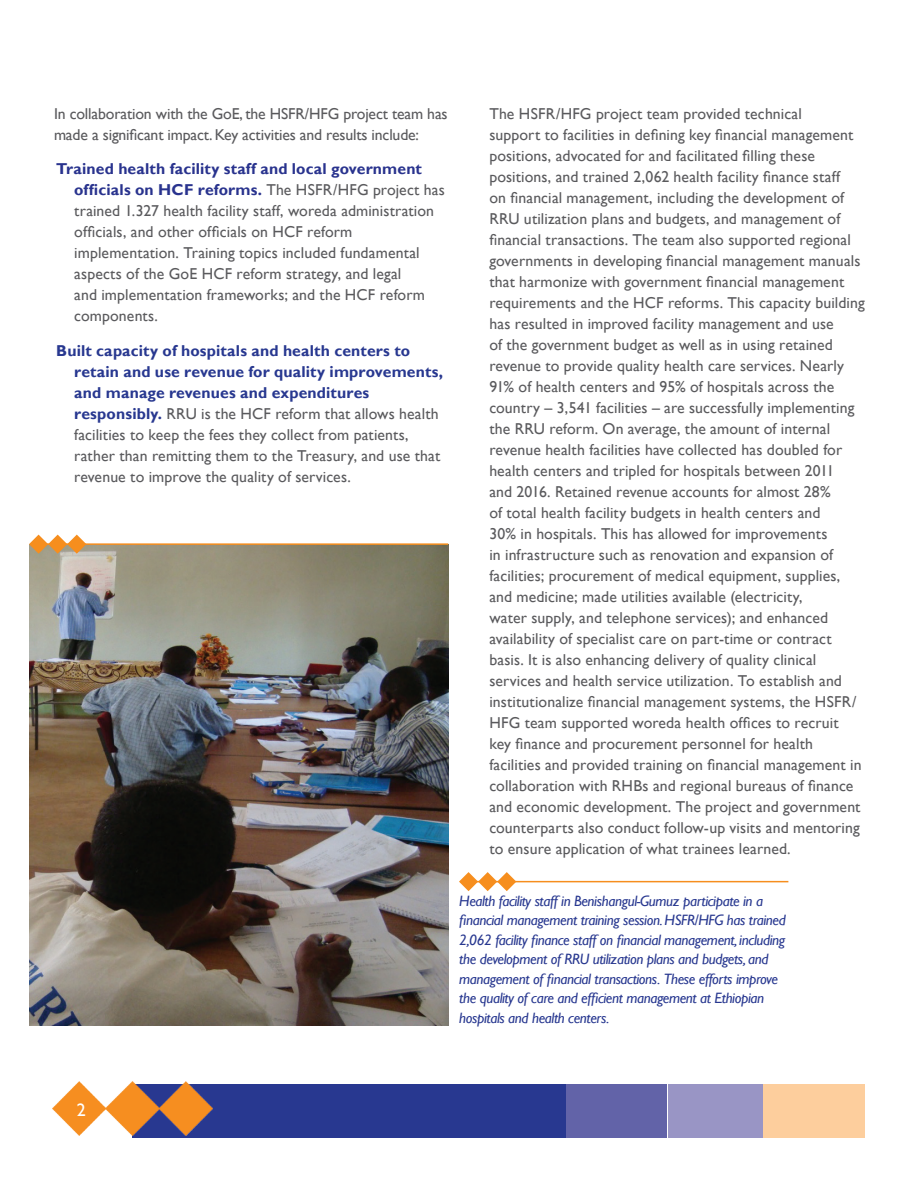
<style>
.page{position:relative;width:918px;height:1188px;background:#fff}
.page>*{position:absolute;margin:0;border:0;box-sizing:border-box;transform-origin:0 0}
.t1{font:18px "Gill Sans";color:#fff}
.t2{font:15.75px/21px "Gill Sans";letter-spacing:.005em;color:#5a5a5d}
.t3{font:italic 15px/19.5px "Gill Sans";letter-spacing:-.025em;color:#283890}
.s1{font-weight:700;color:#29338e}
.s2{font-weight:700;color:#283890}
</style>
<div class="page">
<div style="left:132px;top:1084px;width:435px;height:54px;background:#283890"></div>
<div style="left:567px;top:1084px;width:100px;height:54px;background:#6263a8"></div>
<div style="left:668px;top:1084px;width:95px;height:54px;background:#9995c5"></div>
<div style="left:763px;top:1084px;width:102px;height:54px;background:#fdce9d"></div>
<img style="left:53px;top:1081px;width:159px;height:54px">
<img style="left:30px;top:545px;width:418px;height:481px">
<hr style="left:460px;top:881px;width:328px;height:1px;background:#f68e1e">
<svg style="left:459px;top:872px;width:57px;height:19px"></svg>
<hr style="left:30px;top:543px;width:418px;height:2px;background:#f68e1e">
<svg style="left:29px;top:535px;width:57px;height:19px"></svg>
<p class="t2" style="left:54px;top:103px;width:395px">In collaboration with the GoE, the HSFR/HFG project team has made a significant impact. Key activities and results include:</p>
<p class="t2" style="left:74px;top:159px;width:372px;text-indent:-18px"><span class="s1">Trained health facility staff and local government officials on HCF reforms.</span> The HSFR/HFG project has trained 1.327 health facility staff, woreda administration officials, and other officials on HCF reform implementation. Training topics included fundamental aspects of the GoE HCF reform strategy, and legal<br>and implementation frameworks; and the HCF reform components.</p>
<p class="t2" style="left:74px;top:340px;width:370px;text-indent:-18px"><span class="s2">Built capacity of hospitals and health centers to retain and use revenue for quality improvements, and manage revenues and expenditures responsibly.</span> RRU is the HCF reform that allows health facilities to keep the fees they collect from patients, rather than remitting them to the Treasury, and use that revenue to improve the quality of services.</p>
<p class="t2" style="left:489px;top:104px;width:377px">The HSFR/HFG project team provided technical<br>support to facilities in defining key financial management positions, advocated for and facilitated filling these positions, and trained 2,062 health facility finance staff<br>on financial management, including the development of RRU utilization plans and budgets, and management of financial transactions. The team also supported regional governments in developing financial management manuals that harmonize with government financial management requirements and the HCF reforms. This capacity building has resulted in improved facility management and use<br>of the government budget as well as in using retained revenue to provide quality health care services. Nearly 91% of health centers and 95% of hospitals across the country – 3,541 facilities – are successfully implementing the RRU reform. On average, the amount of internal revenue health facilities have collected has doubled for health centers and tripled for hospitals between 2011<br>and 2016. Retained revenue accounts for almost 28%<br>of total health facility budgets in health centers and<br>30% in hospitals. This has allowed for improvements<br>in infrastructure such as renovation and expansion of facilities; procurement of medical equipment, supplies, and medicine; made utilities available (electricity,<br>water supply, and telephone services); and enhanced availability of specialist care on part-time or contract basis. It is also enhancing delivery of quality clinical services and health service utilization. To establish and institutionalize financial management systems, the HSFR/ HFG team supported woreda health offices to recruit<br>key finance and procurement personnel for health facilities and provided training on financial management in collaboration with RHBs and regional bureaus of finance and economic development. The project and government counterparts also conduct follow-up visits and mentoring to ensure application of what trainees learned.</p>
<p class="t3" style="left:459px;top:891px;width:328px">Health facility staff in Benishangul-Gumuz participate in a financial management training session. HSFR/HFG has trained 2,062 facility finance staff on financial management, including the development of RRU utilization plans and budgets, and management of financial transactions. These efforts improve the quality of care and efficient management at Ethiopian hospitals and health centers.</p>
<p class="t1" style="left:77px;top:1099px;width:10px">2</p>
</div>
